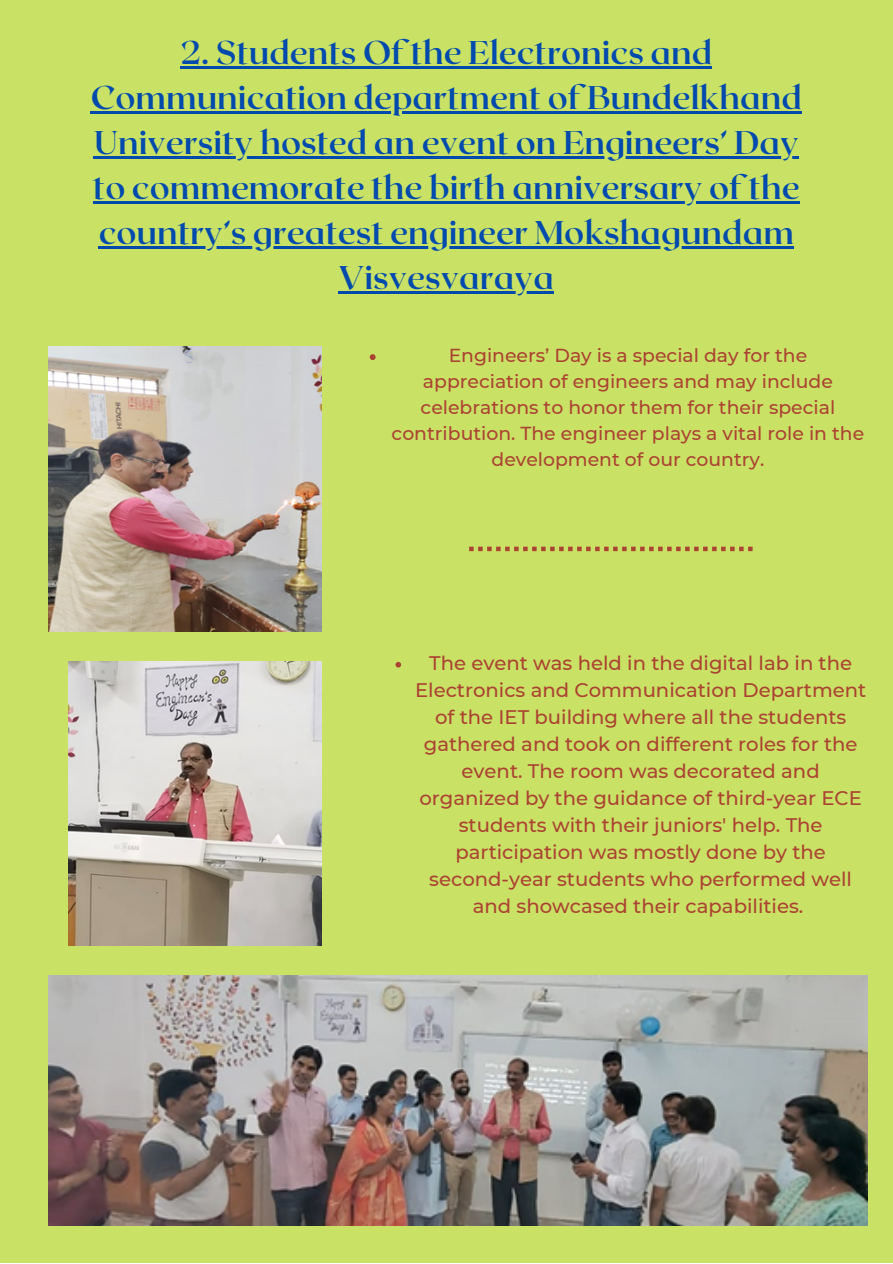
<style>
.page{position:relative;width:893px;height:1264px;background:#fff}
.page>*{position:absolute;margin:0;border:0;box-sizing:border-box;transform-origin:0 0}
.t1{font:700 32.7px/45px "Roxborough CF";color:#004aad;text-align:center}
.t2{font:500 19.65px/27px "Montserrat";color:#ab4332;text-align:center}
.t3{font:500 18.75px/25.8px "Montserrat";color:#ab4332;text-align:center}
</style>
<div class="page">
<div style="left:0;top:0;width:892px;height:1262px;background:#c9e265"></div>
<img style="left:48px;top:347px;width:274px;height:284px">
<img style="left:69px;top:661px;width:253px;height:284px">
<img style="left:48px;top:975px;width:819px;height:249px">
<hr style="left:180px;top:66px;width:532px;height:3px;background:#004aad">
<hr style="left:91px;top:111px;width:710px;height:3px;background:#004aad">
<hr style="left:94px;top:156px;width:704px;height:2px;background:#004aad">
<hr style="left:93px;top:201px;width:706px;height:2px;background:#004aad">
<hr style="left:99px;top:246px;width:695px;height:2px;background:#004aad">
<hr style="left:338px;top:291px;width:216px;height:2px;background:#004aad">
<svg style="left:370px;top:354px;width:5px;height:6px"></svg>
<svg style="left:395px;top:662px;width:6px;height:5px"></svg>
<svg style="left:469px;top:546px;width:283px;height:5px"></svg>
<h1 class="t1" style="left:91px;top:28px;width:712px">2. Students Of the Electronics and Communication department of Bundelkhand University hosted an event on Engineers’ Day to commemorate the birth anniversary of the country’s greatest engineer Mokshagundam Visvesvaraya</h1>
<p class="t3" style="left:391px;top:343px;width:474px">Engineers’ Day is a special day for the appreciation of engineers and may include celebrations to honor them for their special contribution. The engineer plays a vital role in the development of our country.</p>
<p class="t2" style="left:415px;top:649px;width:452px">The event was held in the digital lab in the Electronics and Communication Department of the IET building where all the students gathered and took on different roles for the event. The room was decorated and organized by the guidance of third-year ECE students with their juniors' help. The participation was mostly done by the second-year students who performed well and showcased their capabilities.</p>
</div>
